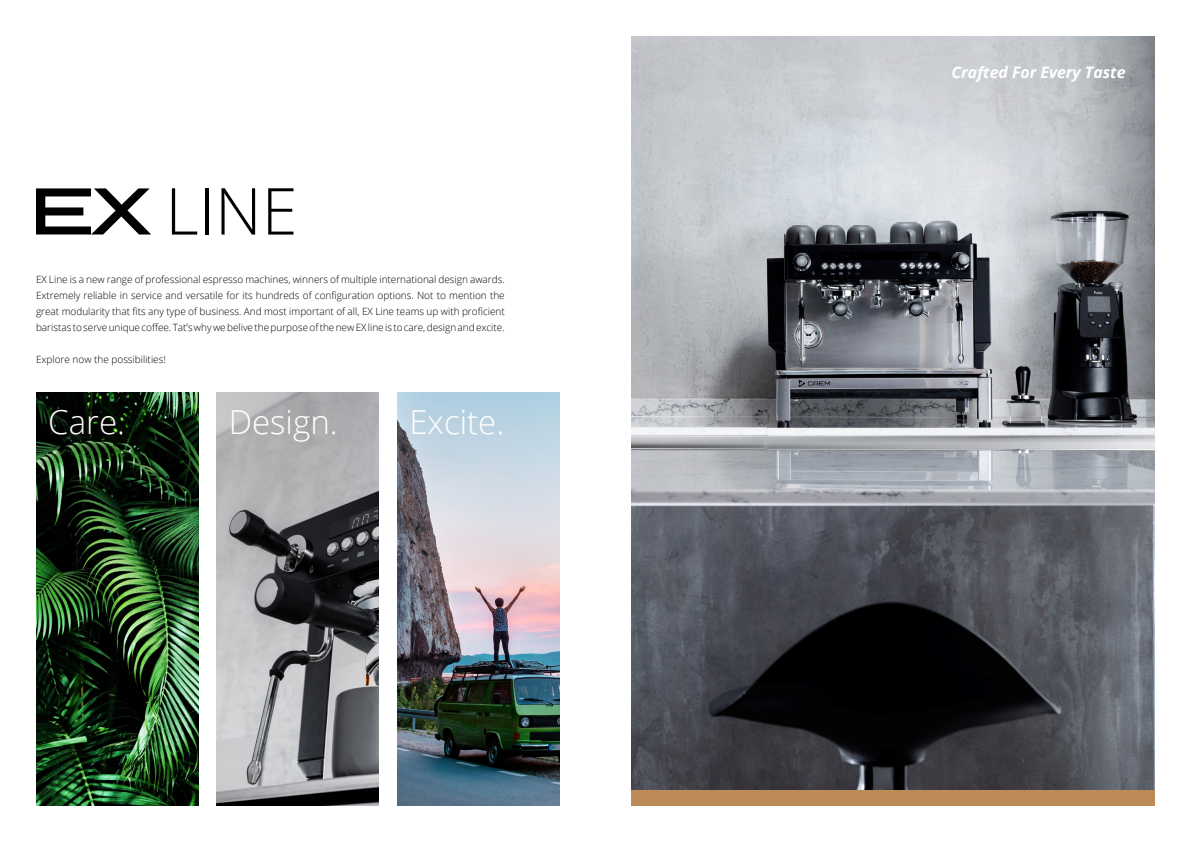
<style>
.page{position:relative;width:1191px;height:842px;background:#fff}
.page>*{position:absolute;margin:0;border:0;box-sizing:border-box;transform-origin:0 0}
.t1{font:300 64.8px "Open Sans";color:#000}
.t2{font:300 33px "Open Sans";color:#fff}
.t3{font:italic 700 15.8px "Open Sans";color:#fff}
.t4{font:300 10px/16px "Open Sans";color:#000;text-align:justify}
</style>
<div class="page">
<img style="left:36px;top:393px;width:162px;height:413px">
<img style="left:217px;top:393px;width:162px;height:413px">
<img style="left:397px;top:393px;width:162px;height:413px">
<img style="left:631px;top:36px;width:524px;height:755px">
<div style="left:631px;top:791px;width:524px;height:15px;background:#bc8b58"></div>
<svg style="left:36px;top:188px;width:115px;height:46px"></svg>
<h1 class="t1" style="left:165px;top:167px;width:134px">LINE</h1>
<p class="t4" style="left:36px;top:271px;width:470px">EX Line is a new range of professional espresso machines, winners of multiple international design awards.<br>Extremely reliable in service and versatile for its hundreds of configuration options. Not to mention the great modularity that fits any type of business. And most important of all, EX Line teams up with proficient baristas to serve unique coffee. Tat’s why we belive the purpose of the new EX line is to care, design and excite.</p>
<p class="t4" style="left:36px;top:351px;width:131px">Explore now the possibilities!</p>
<h2 class="t2" style="left:48px;top:399px;width:78px">Care.</h2>
<h2 class="t2" style="left:229px;top:399px;width:110px">Design.</h2>
<h2 class="t2" style="left:409px;top:399px;width:96px">Excite.</h2>
<h3 class="t3" style="left:951px;top:61px;width:175px">Crafted For Every Taste</h3>
</div>
